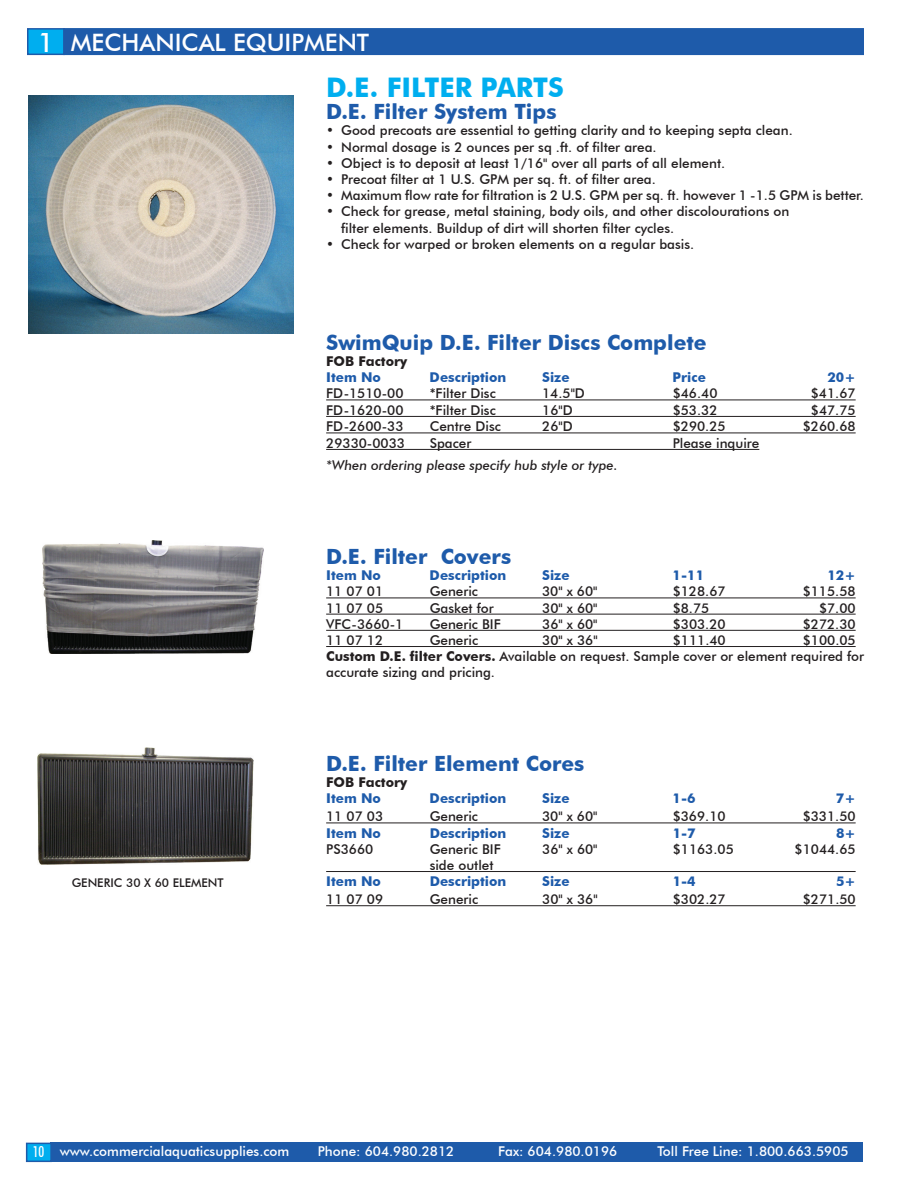
<style>
.page{position:relative;width:918px;height:1188px;background:#fff}
.page>*{position:absolute;margin:0;border:0;box-sizing:border-box;transform-origin:0 0}
.t1{font:700 27px "Futura BT";color:#00aeef}
.t2{font:500 27px "Futura BT";color:#fff}
.t3{font:500 24px "Futura BT";color:#fff}
.t4{font:700 21px "Futura BT";color:#1e5baa}
.t5{font:500 condensed 15px "Futura BT";color:#fff}
.t6{font:500 13.5px/16.2px "Futura BT";color:#231f20}
.t7{font:700 13.5px "Futura BT";color:#1e5baa}
.t8{font:500 13.5px "Futura BT";color:#fff}
.t9{font:italic 500 13.5px "Futura BT";color:#231f20}
.t10{font:700 13.5px "Futura BT";color:#231f20}
.t11{font:500 12px "Futura BT";color:#231f20}
.s1{font-weight:700}
</style>
<div class="page">
<div style="left:51px;top:1143px;width:812px;height:19px;background:#1e5baa"></div>
<div style="left:28px;top:29px;width:36px;height:25px;background:#00aeef"></div>
<div style="left:27px;top:28px;width:38px;height:27px;border:2px solid #1e5baa"></div>
<div style="left:26px;top:1143px;width:26px;height:19px;background:#00aeef;border:2px solid #1e5baa"></div>
<div style="left:63px;top:28px;width:801px;height:27px;background:#1e5baa;border:2px solid #1e5baa"></div>
<hr style="left:326px;top:399px;width:530px;height:1px;background:#231f20">
<hr style="left:326px;top:416px;width:530px;height:1px;background:#231f20">
<hr style="left:326px;top:432px;width:530px;height:1px;background:#231f20">
<hr style="left:326px;top:449px;width:433px;height:1px;background:#231f20">
<hr style="left:326px;top:597px;width:530px;height:1px;background:#231f20">
<hr style="left:326px;top:614px;width:530px;height:1px;background:#231f20">
<hr style="left:326px;top:630px;width:530px;height:1px;background:#231f20">
<hr style="left:326px;top:646px;width:530px;height:1px;background:#231f20">
<hr style="left:326px;top:822px;width:530px;height:1px;background:#231f20">
<hr style="left:326px;top:871px;width:530px;height:1px;background:#231f20">
<hr style="left:326px;top:905px;width:530px;height:1px;background:#231f20">
<img style="left:42px;top:540px;width:222px;height:113px">
<img style="left:37px;top:747px;width:216px;height:118px">
<img style="left:29px;top:95px;width:265px;height:238px">
<h1 class="t2" style="left:38px;top:26px;width:18px">1</h1>
<h2 class="t3" style="left:71px;top:28px;width:295px">mechanical equipment</h2>
<h1 class="t1" style="left:326px;top:71px;width:239px">d.e. fILTER PARTS</h1>
<h3 class="t4" style="left:326px;top:99px;width:232px">D.E. Filter System Tips</h3>
<p class="t6" style="left:326px;top:122px;width:468px">• Good precoats are essential to getting clarity and to keeping septa clean.</p>
<p class="t6" style="left:326px;top:139px;width:332px">• Normal dosage is 2 ounces per sq .ft. of filter area.</p>
<p class="t6" style="left:326px;top:155px;width:401px">• Object is to deposit at least 1/16" over all parts of all element.</p>
<p class="t6" style="left:326px;top:171px;width:331px">• Precoat filter at 1 U.S. GPM per sq. ft. of filter area.</p>
<p class="t6" style="left:326px;top:187px;width:539px">• Maximum flow rate for filtration is 2 U.S. GPM per sq. ft. however 1 -1.5 GPM is better.</p>
<p class="t6" style="left:341px;top:203px;width:450px;text-indent:-15px">• Check for grease, metal staining, body oils, and other discolourations on filter elements. Buildup of dirt will shorten filter cycles.</p>
<p class="t6" style="left:326px;top:236px;width:370px">• Check for warped or broken elements on a regular basis.</p>
<p class="t11" style="left:72px;top:875px;width:154px">Gen eric 30 x 60 Element</p>
<h3 class="t4" style="left:326px;top:329px;width:382px">SwimQuip D.E. Filter Discs Complete</h3>
<p class="t10" style="left:326px;top:353px;width:83px">FOB Factory</p>
<p class="t7" style="left:326px;top:369px;width:56px">Item No</p>
<p class="t7" style="left:430px;top:369px;width:78px">Description</p>
<p class="t7" style="left:542px;top:369px;width:29px">Size</p>
<p class="t7" style="left:673px;top:369px;width:35px">Price</p>
<p class="t7" style="left:828px;top:369px;width:30px">20+</p>
<p class="t6" style="left:326px;top:385px;width:79px">FD-1510-00</p>
<p class="t6" style="left:430px;top:385px;width:68px">*Filter Disc</p>
<p class="t6" style="left:542px;top:385px;width:44px">14.5"D</p>
<p class="t6" style="left:673px;top:385px;width:46px">$46.40</p>
<p class="t6" style="left:811px;top:385px;width:46px">$41.67</p>
<p class="t6" style="left:326px;top:402px;width:79px">FD-1620-00</p>
<p class="t6" style="left:430px;top:402px;width:68px">*Filter Disc</p>
<p class="t6" style="left:542px;top:402px;width:32px">16"D</p>
<p class="t6" style="left:673px;top:402px;width:46px">$53.32</p>
<p class="t6" style="left:811px;top:402px;width:46px">$47.75</p>
<p class="t6" style="left:326px;top:418px;width:79px">FD-2600-33</p>
<p class="t6" style="left:430px;top:418px;width:73px">Centre Disc</p>
<p class="t6" style="left:542px;top:418px;width:32px">26"D</p>
<p class="t6" style="left:673px;top:418px;width:55px">$290.25</p>
<p class="t6" style="left:803px;top:418px;width:55px">$260.68</p>
<p class="t6" style="left:326px;top:435px;width:80px">29330-0033</p>
<p class="t6" style="left:430px;top:435px;width:43px">Spacer</p>
<p class="t6" style="left:673px;top:435px;width:88px">Please inquire</p>
<p class="t9" style="left:326px;top:457px;width:293px">*When ordering please specify hub style or type.</p>
<h3 class="t4" style="left:326px;top:544px;width:187px">D.E. Filter Covers</h3>
<p class="t7" style="left:326px;top:567px;width:56px">Item No</p>
<p class="t7" style="left:430px;top:567px;width:78px">Description</p>
<p class="t7" style="left:542px;top:567px;width:29px">Size</p>
<p class="t7" style="left:673px;top:567px;width:33px">1-11</p>
<p class="t7" style="left:828px;top:567px;width:30px">12+</p>
<p class="t6" style="left:326px;top:583px;width:59px">11 07 01</p>
<p class="t6" style="left:430px;top:583px;width:50px">Generic</p>
<p class="t6" style="left:542px;top:583px;width:57px">30" x 60"</p>
<p class="t6" style="left:673px;top:583px;width:55px">$128.67</p>
<p class="t6" style="left:803px;top:583px;width:55px">$115.58</p>
<p class="t6" style="left:326px;top:600px;width:59px">11 07 05</p>
<p class="t6" style="left:430px;top:600px;width:66px">Gasket for</p>
<p class="t6" style="left:542px;top:600px;width:57px">30" x 60"</p>
<p class="t6" style="left:673px;top:600px;width:38px">$8.75</p>
<p class="t6" style="left:819px;top:600px;width:38px">$7.00</p>
<p class="t6" style="left:326px;top:616px;width:79px">VFC-3660-1</p>
<p class="t6" style="left:430px;top:616px;width:73px">Generic BIF</p>
<p class="t6" style="left:542px;top:616px;width:57px">36" x 60"</p>
<p class="t6" style="left:673px;top:616px;width:55px">$303.20</p>
<p class="t6" style="left:803px;top:616px;width:55px">$272.30</p>
<p class="t6" style="left:326px;top:632px;width:59px">11 07 12</p>
<p class="t6" style="left:430px;top:632px;width:50px">Generic</p>
<p class="t6" style="left:542px;top:632px;width:57px">30" x 36"</p>
<p class="t6" style="left:673px;top:632px;width:55px">$111.40</p>
<p class="t6" style="left:326px;top:632px;width:539px;text-indent:476px">$100.05<br><span class="s1">Custom D.E. filter Covers.</span> Available on request. Sample cover or element required for accurate sizing and pricing.</p>
<h3 class="t4" style="left:326px;top:751px;width:260px">D.E. Filter Element Cores</h3>
<p class="t10" style="left:326px;top:774px;width:83px">FOB Factory</p>
<p class="t7" style="left:326px;top:790px;width:56px">Item No</p>
<p class="t7" style="left:430px;top:790px;width:78px">Description</p>
<p class="t7" style="left:542px;top:790px;width:29px">Size</p>
<p class="t7" style="left:673px;top:790px;width:25px">1-6</p>
<p class="t7" style="left:836px;top:790px;width:21px">7+</p>
<p class="t6" style="left:326px;top:808px;width:59px">11 07 03</p>
<p class="t6" style="left:430px;top:808px;width:50px">Generic</p>
<p class="t6" style="left:542px;top:808px;width:57px">30" x 60"</p>
<p class="t6" style="left:673px;top:808px;width:55px">$369.10</p>
<p class="t6" style="left:803px;top:808px;width:55px">$331.50</p>
<p class="t7" style="left:326px;top:825px;width:56px">Item No</p>
<p class="t7" style="left:430px;top:825px;width:78px">Description</p>
<p class="t7" style="left:542px;top:825px;width:29px">Size</p>
<p class="t7" style="left:673px;top:825px;width:25px">1-7</p>
<p class="t7" style="left:836px;top:825px;width:21px">8+</p>
<p class="t6" style="left:326px;top:841px;width:49px">PS3660</p>
<p class="t6" style="left:430px;top:841px;width:73px">Generic BIF</p>
<p class="t6" style="left:542px;top:841px;width:57px">36" x 60"</p>
<p class="t6" style="left:673px;top:841px;width:63px">$1163.05</p>
<p class="t6" style="left:795px;top:841px;width:63px">$1044.65</p>
<p class="t6" style="left:430px;top:857px;width:65px">side outlet</p>
<p class="t7" style="left:326px;top:873px;width:56px">Item No</p>
<p class="t7" style="left:430px;top:873px;width:78px">Description</p>
<p class="t7" style="left:542px;top:873px;width:29px">Size</p>
<p class="t7" style="left:673px;top:873px;width:25px">1-4</p>
<p class="t7" style="left:836px;top:873px;width:21px">5+</p>
<p class="t6" style="left:326px;top:891px;width:59px">11 07 09</p>
<p class="t6" style="left:430px;top:891px;width:50px">Generic</p>
<p class="t6" style="left:542px;top:891px;width:57px">30" x 36"</p>
<p class="t6" style="left:673px;top:891px;width:55px">$302.27</p>
<p class="t6" style="left:803px;top:891px;width:55px">$271.50</p>
<p class="t5" style="left:33px;top:1143px;width:13px">10</p>
<p class="t8" style="left:60px;top:1143px;width:231px">www.commercialaquaticsupplies.com</p>
<p class="t8" style="left:318px;top:1143px;width:138px">Phone: 604.980.2812</p>
<p class="t8" style="left:498px;top:1143px;width:121px">Fax: 604.980.0196</p>
<p class="t8" style="left:657px;top:1143px;width:193px">Toll Free Line: 1.800.663.5905</p>
</div>
